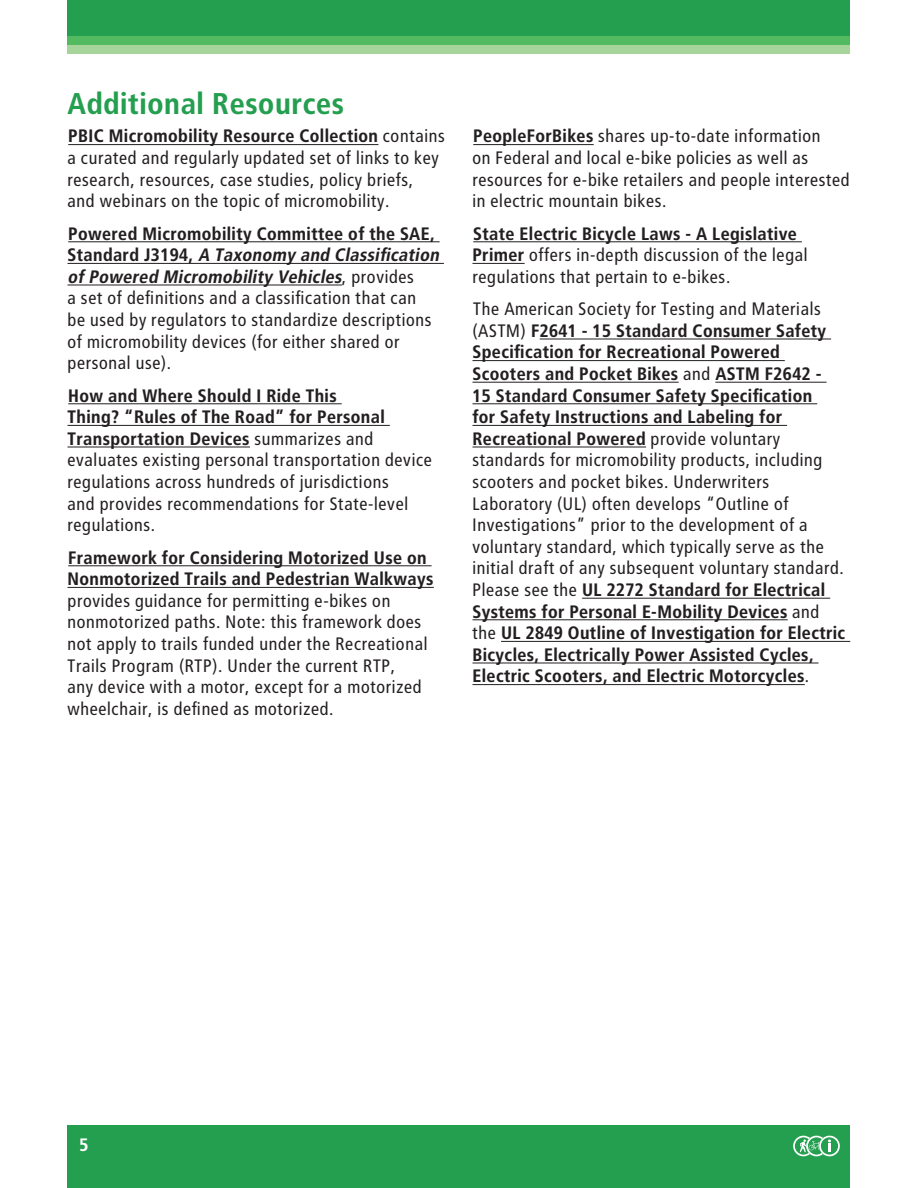
<style>
.page{position:relative;width:918px;height:1188px;background:#fff}
.page>*{position:absolute;margin:0;border:0;box-sizing:border-box;transform-origin:0 0}
.t1{font:700 30px "Transit";color:#249e4f}
.t2{font:18px/21.6px "Transit";color:#231f20}
.t3{font:700 18px/21.6px "Transit";color:#231f20}
.t4{font:700 18px "Transit";color:#fff}
.s1{font-weight:700}
.s2{font-weight:700;font-style:italic}
.s3{font-weight:400}
</style>
<div class="page">
<div style="left:68px;top:0;width:782px;height:36px;background:#249e4f"></div>
<div style="left:68px;top:1125px;width:782px;height:63px;background:#249e4f"></div>
<div style="left:68px;top:36px;width:782px;height:9px;background:#53ba61"></div>
<div style="left:68px;top:45px;width:782px;height:9px;background:#a7d49a"></div>
<svg style="left:793px;top:1136px;width:47px;height:20px"></svg>
<hr style="left:68px;top:144px;width:310px;height:1px;background:#231f20">
<hr style="left:68px;top:241px;width:372px;height:1px;background:#231f20">
<hr style="left:68px;top:263px;width:376px;height:1px;background:#231f20">
<hr style="left:68px;top:285px;width:274px;height:1px;background:#231f20">
<hr style="left:68px;top:403px;width:274px;height:1px;background:#231f20">
<hr style="left:68px;top:425px;width:322px;height:1px;background:#231f20">
<hr style="left:68px;top:447px;width:182px;height:1px;background:#231f20">
<hr style="left:68px;top:565px;width:364px;height:1px;background:#231f20">
<hr style="left:68px;top:587px;width:366px;height:1px;background:#231f20">
<hr style="left:473px;top:144px;width:121px;height:1px;background:#231f20">
<hr style="left:473px;top:241px;width:329px;height:1px;background:#231f20">
<hr style="left:472px;top:263px;width:53px;height:1px;background:#231f20">
<hr style="left:540px;top:339px;width:291px;height:1px;background:#231f20">
<hr style="left:472px;top:360px;width:313px;height:1px;background:#231f20">
<hr style="left:472px;top:382px;width:207px;height:1px;background:#231f20">
<hr style="left:715px;top:382px;width:112px;height:1px;background:#231f20">
<hr style="left:472px;top:403px;width:345px;height:1px;background:#231f20">
<hr style="left:472px;top:425px;width:315px;height:1px;background:#231f20">
<hr style="left:472px;top:447px;width:174px;height:1px;background:#231f20">
<hr style="left:582px;top:598px;width:248px;height:1px;background:#231f20">
<hr style="left:472px;top:619px;width:316px;height:1px;background:#231f20">
<hr style="left:501px;top:641px;width:349px;height:1px;background:#231f20">
<hr style="left:472px;top:663px;width:347px;height:1px;background:#231f20">
<hr style="left:472px;top:684px;width:333px;height:1px;background:#231f20">
<h1 class="t1" style="left:68px;top:86px;width:279px">Additional Resources</h1>
<p class="t2" style="left:67px;top:125px;width:380px"><span class="s1">PBIC Micromobility Resource Collection</span> contains a curated and regularly updated set of links to key research, resources, case studies, policy briefs, and webinars on the topic of micromobility.</p>
<p class="t2" style="left:67px;top:223px;width:377px"><span class="s1">Powered Micromobility Committee of the SAE, S t a n d a r d J 3 1 9 4 ,</span> <span class="s2">A Taxonomy and Classification ofPowered Micromobility Vehicles</span>, p r o v i d e s<br>a set of definitions and a classification that can<br>be used by regulators to standardize descriptions of micromobility devices (for either shared or personal use).</p>
<p class="t2" style="left:67px;top:385px;width:366px"><span class="s1">How and Where Should I Ride This<br>Thing? “Rules of The Road” for Personal Transportation Devices</span> summarizes and evaluates existing personal transportation device regulations across hundreds of jurisdictions<br>and provides recommendations for State-level regulations.</p>
<p class="t3" style="left:67px;top:547px;width:368px">Framework for Considering Motorized Use on<br>Nonmotorized Trails and Pedestrian Walkways</p>
<p class="t2" style="left:67px;top:590px;width:362px">provides guidance for permitting e-bikes on nonmotorized paths. Note: this framework does not apply to trails funded under the Recreational Trails Program (RTP). Under the current RTP,<br>any device with a motor, except for a motorized wheelchair, is defined as motorized.</p>
<p class="t2" style="left:472px;top:125px;width:379px"><span class="s1">PeopleForBikes</span> shares up-to-date information<br>on Federal and local e-bike policies as well as resources for e-bike retailers and people interested in electric mountain bikes.</p>
<p class="t2" style="left:472px;top:223px;width:337px"><span class="s1">State Electric Bicycle Laws - A Legislative<br>Primer</span> offers in-depth discussion of the legal regulations that pertain to e-bikes.</p>
<p class="t3" style="left:472px;top:298px;width:375px"><span class="s3">The American Society for Testing and Materials (ASTM)</span> F2641 − 15 Standard Consumer Safety Specification for Recreational Powered Scooters and Pocket Bikes <span class="s3">and</span> ASTM F2642 −<br>15 Standard Consumer Safety Specification<br>for Safety Instructions and Labeling for Recreational Powered <span class="s3">provide voluntary standards for micromobility products, including scooters and pocket bikes. Underwriters Laboratory (UL) often develops “Outline of Investigations” prior to the development of a voluntary standard, which typically serve as the initial draft of any subsequent voluntary standard.<br>Please see the</span> UL 2272 Standard for Electrical Systems for Personal E-Mobility Devices <span class="s3">and the</span> UL 2849 Outline of Investigation for Electric Bicycles, Electrically Power Assisted Cycles, Electric Scooters, and Electric Motorcycles<span class="s3">.</span></p>
<p class="t4" style="left:80px;top:1134px;width:11px">5</p>
</div>
